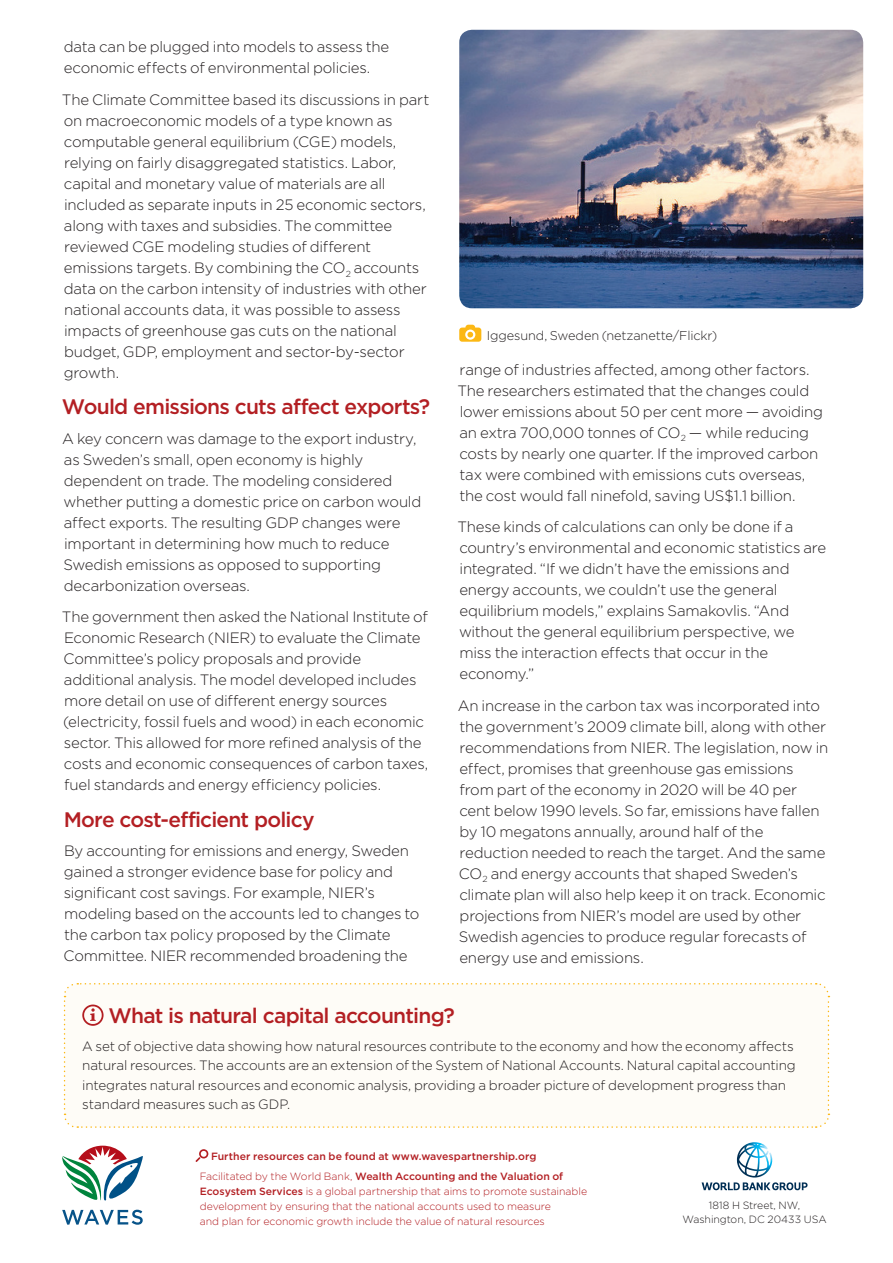
<style>
.page{position:relative;width:893px;height:1263px;background:#fff}
.page>*{position:absolute;margin:0;border:0;box-sizing:border-box;transform-origin:0 0}
.t1{font:500 21px "Gotham";letter-spacing:-.035em;color:#b31f23}
.t2{font:300 15px/21px "Gotham";letter-spacing:-.015em;color:#231f20}
.t3{font:300 13.5px/19.5px "Gotham";letter-spacing:-.01em;color:#231f20}
.t4{font:300 12.75px "Gotham";letter-spacing:-.005em;color:#231f20}
.t5{font:300 10.5px/15px "Gotham";letter-spacing:-.005em;color:#b31f23}
.t6{font:500 10.5px/19.2px "Gotham";color:#b31f23}
.t7{font:300 10.5px/13.5px "Gotham";letter-spacing:-.005em;color:#231f20;text-align:center}
.s1{font-weight:300}
.s2{font-weight:500}
</style>
<div class="page">
<svg style="left:63px;top:983px;width:767px;height:145px"></svg>
<svg style="left:459px;top:325px;width:22px;height:17px"></svg>
<img style="left:459px;top:30px;width:404px;height:278px">
<svg style="left:196px;top:1149px;width:12px;height:13px"></svg>
<svg style="left:702px;top:1142px;width:105px;height:48px"></svg>
<svg style="left:62px;top:1210px;width:81px;height:15px"></svg>
<svg style="left:62px;top:1145px;width:81px;height:56px"></svg>
<p class="t2" style="left:64px;top:36px;width:327px">data can be plugged into models to assess the economic effects of environmental policies.</p>
<p class="t2" style="left:62px;top:89px;width:369px">The Climate Committee based its discussions in part on macroeconomic models of a type known as computable general equilibrium (CGE) models, relying on fairly disaggregated statistics. Labor, capital and monetary value of materials are all included as separate inputs in 25 economic sectors, along with taxes and subsidies. The committee reviewed CGE modeling studies of different emissions targets. By combining the CO<sub>2</sub> accounts data on the carbon intensity of industries with other national accounts data, it was possible to assess impacts of greenhouse gas cuts on the national budget, GDP, employment and sector-by-sector growth.</p>
<h1 class="t1" style="left:62px;top:393px;width:370px">Would emissions cuts affect exports?</h1>
<p class="t2" style="left:62px;top:427px;width:361px">A key concern was damage to the export industry, as Sweden’s small, open economy is highly dependent on trade. The modeling considered whether putting a domestic price on carbon would affect exports. The resulting GDP changes were important in determining how much to reduce Swedish emissions as opposed to supporting decarbonization overseas.</p>
<p class="t2" style="left:62px;top:606px;width:368px">The government then asked the National Institute of Economic Research (NIER) to evaluate the Climate Committee’s policy proposals and provide additional analysis. The model developed includes more detail on use of different energy sources (electricity, fossil fuels and wood) in each economic sector. This allowed for more refined analysis of the costs and economic consequences of carbon taxes, fuel standards and energy efficiency policies.</p>
<h1 class="t1" style="left:64px;top:805px;width:252px">More cost-efficient policy</h1>
<p class="t2" style="left:63px;top:840px;width:358px">By accounting for emissions and energy, Sweden gained a stronger evidence base for policy and significant cost savings. For example, NIER’s modeling based on the accounts led to changes to the carbon tax policy proposed by the Climate Committee. NIER recommended broadening the</p>
<p class="t4" style="left:487px;top:328px;width:232px">Iggesund, Sweden (netzanette/Flickr)</p>
<p class="t2" style="left:457px;top:358px;width:367px">range of industries affected, among other factors.<br>The researchers estimated that the changes could lower emissions about 50 per cent more — avoiding an extra 700,000 tonnes of CO<sub>2</sub> — while reducing costs by nearly one quarter. If the improved carbon tax were combined with emissions cuts overseas, the cost would fall ninefold, saving US$1.1 billion.</p>
<p class="t2" style="left:457px;top:516px;width:370px">These kinds of calculations can only be done if a country’s environmental and economic statistics are integrated. “If we didn’t have the emissions and energy accounts, we couldn’t use the general equilibrium models,” explains Samakovlis. “And without the general equilibrium perspective, we miss the interaction effects that occur in the economy.”</p>
<p class="t2" style="left:458px;top:695px;width:372px">An increase in the carbon tax was incorporated into the government’s 2009 climate bill, along with other recommendations from NIER. The legislation, now in effect, promises that greenhouse gas emissions from part of the economy in 2020 will be 40 per cent below 1990 levels. So far, emissions have fallen by 10 megatons annually, around half of the reduction needed to reach the target. And the same CO<sub>2</sub> and energy accounts that shaped Sweden’s climate plan will also help keep it on track. Economic projections from NIER’s model are used by other Swedish agencies to produce regular forecasts of energy use and emissions.</p>
<h1 class="t1" style="left:108px;top:1002px;width:348px">What is natural capital accounting?</h1>
<p class="t3" style="left:82px;top:1036px;width:715px">A set of objective data showing how natural resources contribute to the economy and how the economy affects natural resources. The accounts are an extension of the System of National Accounts. Natural capital accounting integrates natural resources and economic analysis, providing a broader picture of development progress than standard measures such as GDP.</p>
<p class="t6" style="left:200px;top:1147px;width:365px;text-indent:11px">Further resources can be found at www.wavespartnership.org<br><span class="s1">Facilitated by the World Bank,</span> Wealth Accounting and the Valuation of</p>
<p class="t5" style="left:200px;top:1183px;width:389px"><span class="s2">Ecosystem Services</span> is a global partnership that aims to promote sustainable development by ensuring that the national accounts used to measure<br>and plan for economic growth include the value of natural resources</p>
<p class="t7" style="left:682px;top:1199px;width:146px">1818 H Street, NW,<br>Washington, DC 20433 USA</p>
</div>
